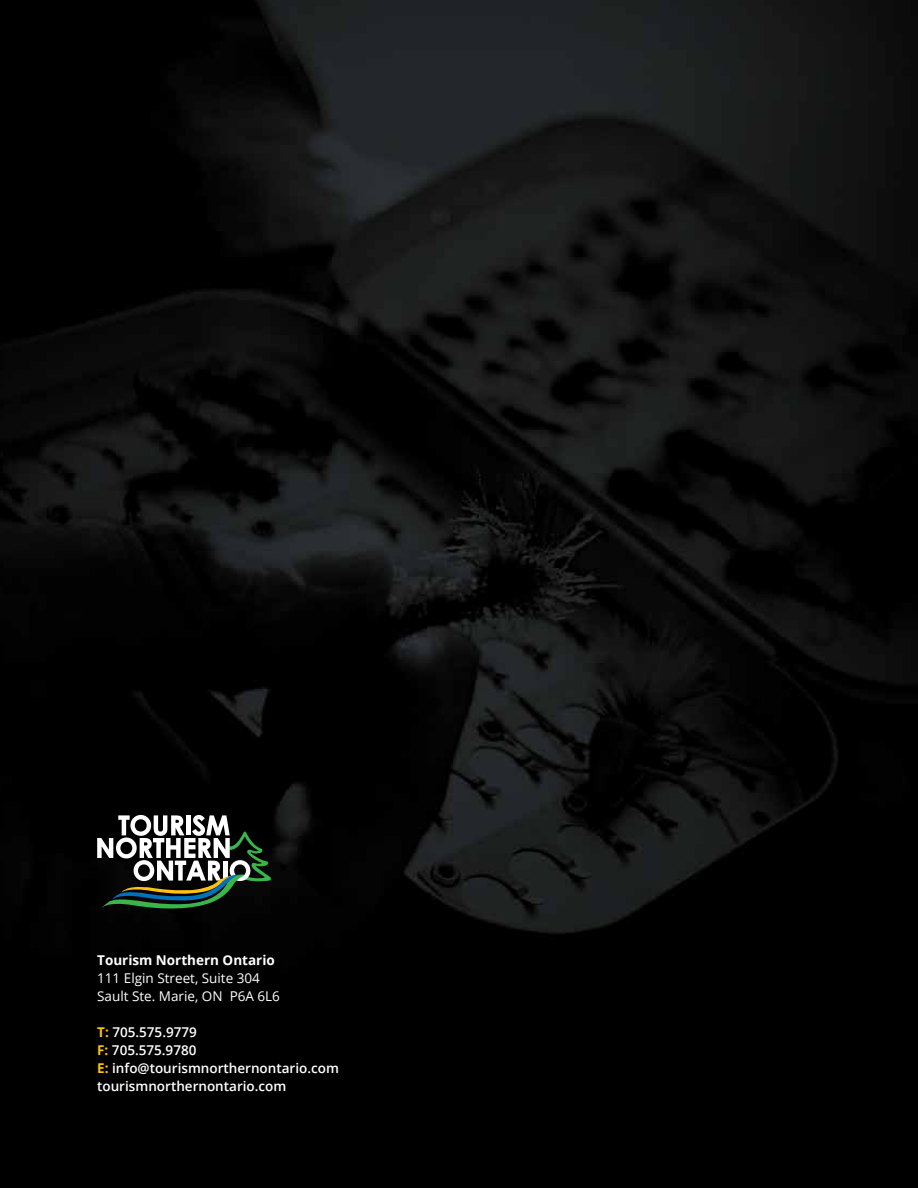
<style>
.page{position:relative;width:918px;height:1188px;background:#fff}
.page>*{position:absolute;margin:0;border:0;box-sizing:border-box;transform-origin:0 0}
.t1{font:600 13.5px/18px "Open Sans";color:#fff}
.t2{font:13.5px/18px "Open Sans";color:#fff}
.t3{font:700 13.5px "Open Sans";color:#fff}
.s1{font-weight:700;color:#ffc20e}
</style>
<div class="page">
<img style="left:0;top:0;width:918px;height:1188px">
<svg style="left:97px;top:815px;width:174px;height:95px"></svg>
<p class="t3" style="left:97px;top:951px;width:179px">Tourism Northern Ontario</p>
<p class="t2" style="left:97px;top:969px;width:184px">111 Elgin Street, Suite 304<br>Sault Ste. Marie, ON P6A 6L6</p>
<p class="t1" style="left:97px;top:1023px;width:243px"><span class="s1">T:</span> 705.575.9779<br><span class="s1">F:</span> 705.575.9780<br><span class="s1">E:</span> info@tourismnorthernontario.com tourismnorthernontario.com</p>
</div>
